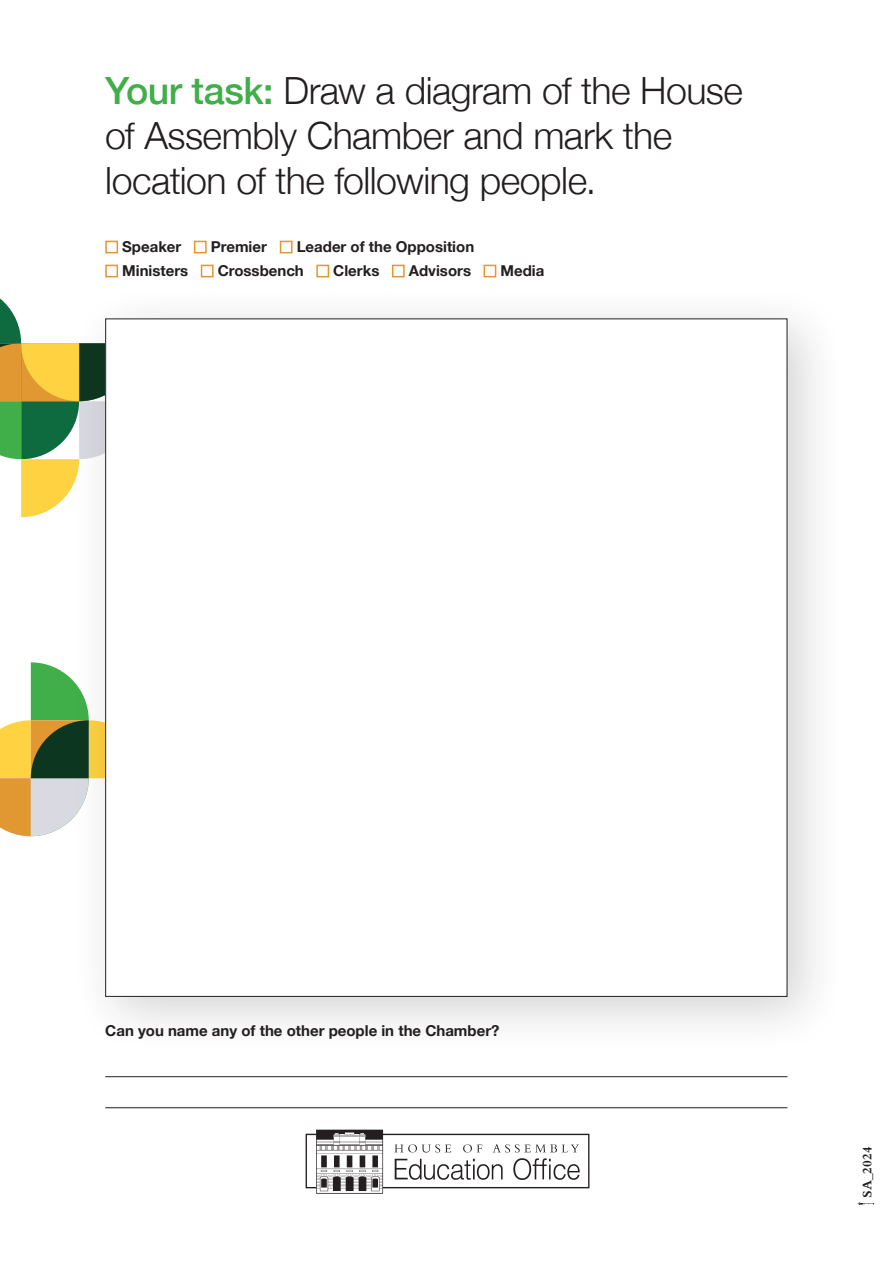
<style>
.page{position:relative;width:893px;height:1263px;background:#fff}
.page>*{position:absolute;margin:0;border:0;box-sizing:border-box;transform-origin:0 0}
.t1{font:300 37.5px/45px "Helvetica Neue";letter-spacing:-.015em;color:#231f20}
.t2{font:700 15px "Helvetica Neue";color:#231f20}
.t3{font:700 13.5px "Bembo";color:#231f20}
.s1{font-weight:500;color:#40ae49}
</style>
<div class="page">
<svg style="left:857px;top:1202px;width:17px;height:3px"></svg>
<svg style="left:1px;top:662px;width:69px;height:174px"></svg>
<svg style="left:1px;top:299px;width:69px;height:218px"></svg>
<div style="left:105px;top:241px;width:13px;height:12px;border:2px solid #e39633"></div>
<div style="left:194px;top:241px;width:13px;height:12px;border:2px solid #e39633"></div>
<div style="left:280px;top:241px;width:13px;height:12px;border:2px solid #e39633"></div>
<div style="left:105px;top:265px;width:13px;height:12px;border:2px solid #e39633"></div>
<div style="left:201px;top:265px;width:13px;height:12px;border:2px solid #e39633"></div>
<div style="left:316px;top:265px;width:13px;height:12px;border:2px solid #e39633"></div>
<div style="left:392px;top:265px;width:13px;height:12px;border:2px solid #e39633"></div>
<div style="left:484px;top:265px;width:12px;height:12px;border:2px solid #e39633"></div>
<div style="left:70px;top:283px;width:777px;height:773px;background:#231f20;opacity:.2"></div>
<div style="left:106px;top:319px;width:681px;height:677px;background:#fff"></div>
<hr style="left:105px;top:1107px;width:682px;height:1px;background:#231f20">
<hr style="left:105px;top:1076px;width:682px;height:1px;background:#231f20">
<img style="left:305px;top:1129px;width:285px;height:65px">
<h1 class="t1" style="left:105px;top:65px;width:639px"><span class="s1">Your task:</span> Draw a diagram of the House of Assembly Chamber and mark the location of the following people.</h1>
<p class="t2" style="left:122px;top:235px;width:61px">Speaker</p>
<p class="t2" style="left:211px;top:235px;width:58px">Premier</p>
<p class="t2" style="left:297px;top:235px;width:179px">Leader of the Opposition</p>
<p class="t2" style="left:122px;top:259px;width:68px">Ministers</p>
<p class="t2" style="left:218px;top:259px;width:88px">Crossbench</p>
<p class="t2" style="left:333px;top:259px;width:48px">Clerks</p>
<p class="t2" style="left:409px;top:259px;width:64px">Advisors</p>
<p class="t2" style="left:500px;top:259px;width:45px">Media</p>
<p class="t2" style="left:105px;top:1019px;width:396px">Can you name any of the other people in the Chamber?</p>
<p class="t3" style="left:860px;top:1198px;width:53px;rotate:-90deg">SA_2024</p>
</div>
